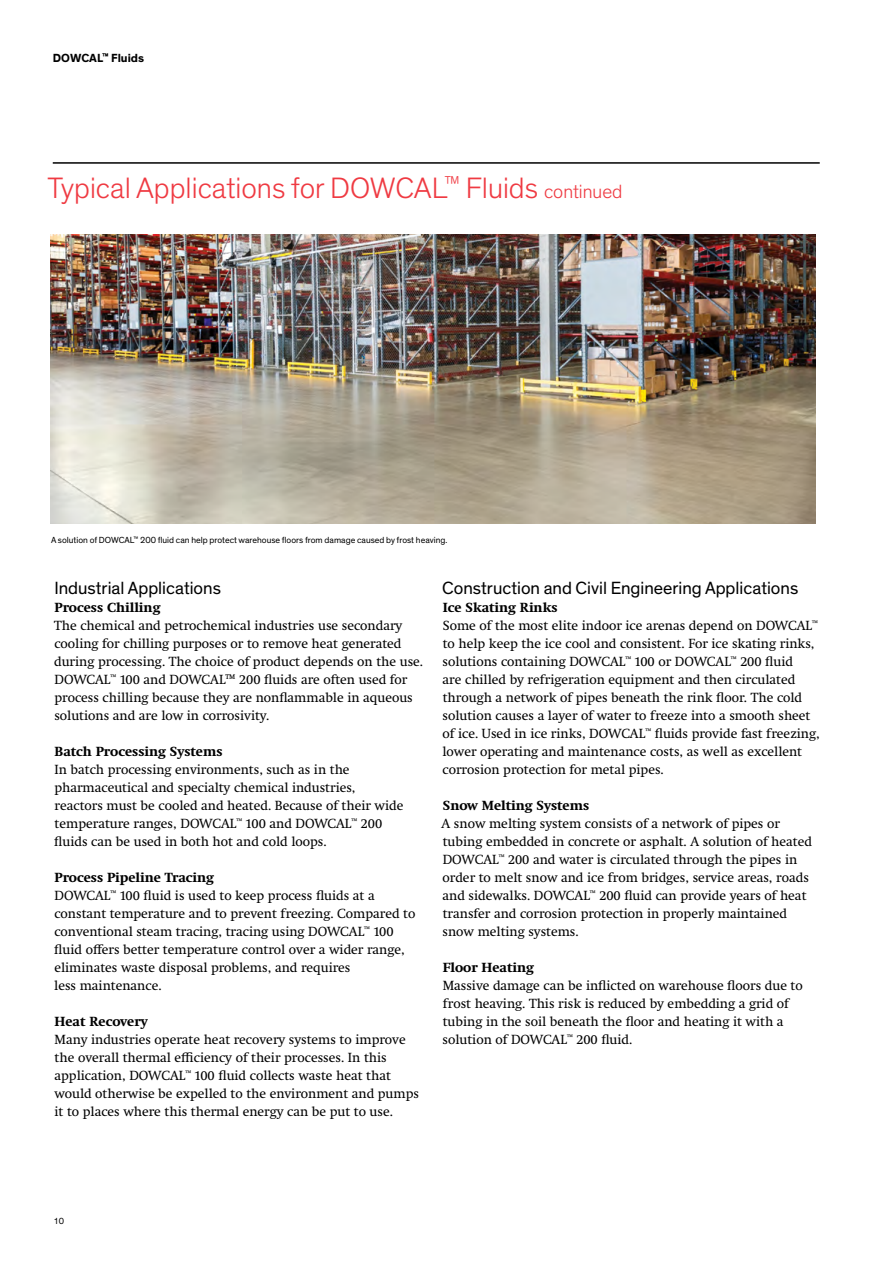
<style>
.page{position:relative;width:893px;height:1263px;background:#fff}
.page>*{position:absolute;margin:0;border:0;box-sizing:border-box;transform-origin:0 0}
.t1{font:300 30px "Dow Corporate";color:#ef3a42}
.t2{font:18px "Dow Corporate";color:#000}
.t3{font:13.5px/18px "Swift Neue LT Pro";color:#000}
.t4{font:700 13.5px "Swift Neue LT Pro";color:#000}
.t5{font:700 12px "Dow Corporate";color:#000}
.t6{font:9px "Dow Corporate";color:#000}
.s1{font-size:19.5px}
.s2{font-weight:700}
</style>
<div class="page">
<img style="left:51px;top:234px;width:765px;height:290px">
<hr style="left:53px;top:162px;width:767px;height:2px;background:#000">
<p class="t5" style="left:53px;top:51px;width:93px">DOWCAL<sup>™</sup> Fluids</p>
<h1 class="t1" style="left:48px;top:170px;width:576px">Typical Applications for DOWCAL<sup>™</sup> Fluids <span class="s1">continued</span></h1>
<p class="t6" style="left:51px;top:535px;width:398px">A solution of DOWCAL<sup>™</sup> 200 fluid can help protect warehouse floors from damage caused by frost heaving.</p>
<h2 class="t2" style="left:54px;top:577px;width:168px">Industrial Applications</h2>
<p class="t4" style="left:55px;top:600px;width:107px">Process Chilling</p>
<p class="t3" style="left:54px;top:616px;width:370px">The chemical and petrochemical industries use secondary cooling for chilling purposes or to remove heat generated during processing. The choice of product depends on the use.<br>DOWCAL<sup>™</sup> 100 and DOWCAL™ 200 fluids are often used for process chilling because they are nonflammable in aqueous solutions and are low in corrosivity.</p>
<p class="t4" style="left:55px;top:744px;width:169px">Batch Processing Systems</p>
<p class="t3" style="left:54px;top:760px;width:351px">In batch processing environments, such as in the pharmaceutical and specialty chemical industries, reactors must be cooled and heated. Because of their wide temperature ranges, DOWCAL<sup>™</sup> 100 and DOWCAL<sup>™</sup> 200 fluids can be used in both hot and cold loops.</p>
<p class="t3" style="left:54px;top:868px;width:363px"><span class="s2">Process Pipeline Tracing<br></span>DOWCAL<sup>™</sup> 100 fluid is used to keep process fluids at a constant temperature and to prevent freezing. Compared to conventional steam tracing, tracing using DOWCAL<sup>™</sup> 100 fluid offers better temperature control over a wider range, eliminates waste disposal problems, and requires<br>less maintenance.</p>
<p class="t4" style="left:55px;top:1014px;width:95px">Heat Recovery</p>
<p class="t3" style="left:54px;top:1030px;width:366px">Many industries operate heat recovery systems to improve the overall thermal efficiency of their processes. In this application, DOWCAL<sup>™</sup> 100 fluid collects waste heat that would otherwise be expelled to the environment and pumps it to places where this thermal energy can be put to use.</p>
<h2 class="t2" style="left:442px;top:577px;width:358px">Construction and Civil Engineering Applications</h2>
<p class="t3" style="left:442px;top:598px;width:379px"><span class="s2">Ice Skating Rinks<br></span>Some of the most elite indoor ice arenas depend on DOWCAL<sup>™ </sup>to help keep the ice cool and consistent. For ice skating rinks, solutions containing DOWCAL<sup>™</sup> 100 or DOWCAL<sup>™</sup> 200 fluid<br>are chilled by refrigeration equipment and then circulated through a network of pipes beneath the rink floor. The cold solution causes a layer of water to freeze into a smooth sheet of ice. Used in ice rinks, DOWCAL<sup>™</sup> fluids provide fast freezing, lower operating and maintenance costs, as well as excellent corrosion protection for metal pipes.</p>
<p class="t4" style="left:443px;top:798px;width:148px">Snow Melting Systems</p>
<p class="t3" style="left:442px;top:814px;width:372px">A snow melting system consists of a network of pipes or tubing embedded in concrete or asphalt. A solution of heated DOWCAL<sup>™</sup> 200 and water is circulated through the pipes in order to melt snow and ice from bridges, service areas, roads and sidewalks. DOWCAL<sup>™</sup> 200 fluid can provide years of heat transfer and corrosion protection in properly maintained snow melting systems.</p>
<p class="t4" style="left:443px;top:960px;width:93px">Floor Heating</p>
<p class="t3" style="left:443px;top:976px;width:362px">Massive damage can be inflicted on warehouse floors due to frost heaving. This risk is reduced by embedding a grid of tubing in the soil beneath the floor and heating it with a solution of DOWCAL<sup>™</sup> 200 fluid.</p>
<p class="t6" style="left:54px;top:1216px;width:12px">10</p>
</div>
